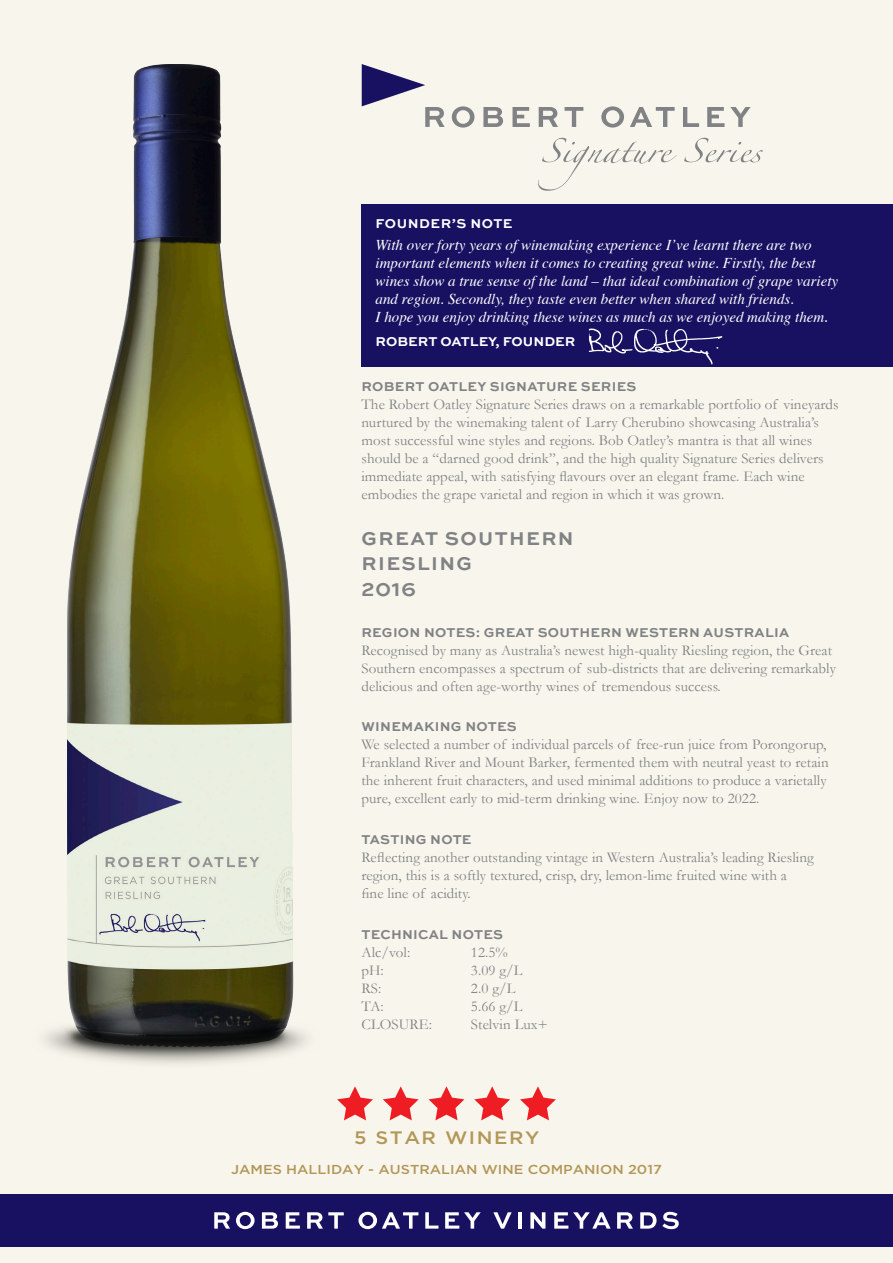
<style>
.page{position:relative;width:893px;height:1263px;background:#f8f6ec}
.page>*{position:absolute;margin:0;border:0;box-sizing:border-box;transform-origin:0 0}
.Wine_Name_Heading{font:700 19.5px "Sweet Sans Pro";letter-spacing:.07em;color:#808285}
.t1{font:500 18px "Gotham";letter-spacing:.075em;color:#b39758;scale:1.11 1}
.Body_Text{font:15px/18px "Garamond";letter-spacing:.005em;color:#808285}
.t2{font:italic 15px/18px "Times";color:#fff}
.Sub_Heading{font:700 13.5px "Sweet Sans Pro";letter-spacing:.02em;color:#808285}
.Sub_Heading-2{font:700 13.5px "Sweet Sans Pro";color:#fff}
.Sub_Heading-3{font:700 13.5px "Sweet Sans Pro";letter-spacing:.04em;color:#fff}
.t3{font:500 12.9px "Gotham";color:#b39758;scale:1.11 1}
.s1{font-size:16.5px}
</style>
<div class="page">
<svg style="left:383px;top:1086px;width:36px;height:34px"></svg>
<svg style="left:337px;top:1086px;width:36px;height:34px"></svg>
<svg style="left:429px;top:1086px;width:35px;height:34px"></svg>
<svg style="left:474px;top:1086px;width:36px;height:34px"></svg>
<svg style="left:520px;top:1086px;width:36px;height:34px"></svg>
<div style="left:0;top:1194px;width:893px;height:53px;background:#181162"></div>
<svg style="left:214px;top:1212px;width:16px;height:16px"></svg>
<svg style="left:236px;top:1212px;width:19px;height:17px"></svg>
<svg style="left:262px;top:1212px;width:16px;height:16px"></svg>
<svg style="left:286px;top:1212px;width:14px;height:16px"></svg>
<svg style="left:307px;top:1212px;width:37px;height:16px"></svg>
<svg style="left:358px;top:1212px;width:60px;height:17px"></svg>
<svg style="left:425px;top:1212px;width:13px;height:16px"></svg>
<svg style="left:445px;top:1212px;width:36px;height:16px"></svg>
<svg style="left:493px;top:1212px;width:19px;height:16px"></svg>
<hr style="left:518px;top:1212px;width:4px;height:16px;background:#fff">
<svg style="left:530px;top:1212px;width:15px;height:16px"></svg>
<svg style="left:554px;top:1212px;width:57px;height:16px"></svg>
<svg style="left:617px;top:1212px;width:16px;height:16px"></svg>
<svg style="left:640px;top:1212px;width:39px;height:17px"></svg>
<svg style="left:362px;top:64px;width:83px;height:63px"></svg>
<svg style="left:452px;top:106px;width:22px;height:22px"></svg>
<svg style="left:483px;top:107px;width:20px;height:20px"></svg>
<svg style="left:512px;top:107px;width:18px;height:20px"></svg>
<svg style="left:539px;top:107px;width:19px;height:20px"></svg>
<svg style="left:565px;top:107px;width:18px;height:20px"></svg>
<svg style="left:601px;top:106px;width:23px;height:22px"></svg>
<svg style="left:630px;top:107px;width:45px;height:20px"></svg>
<svg style="left:683px;top:107px;width:16px;height:20px"></svg>
<svg style="left:707px;top:107px;width:44px;height:20px"></svg>
<svg style="left:538px;top:138px;width:138px;height:53px"></svg>
<svg style="left:684px;top:138px;width:79px;height:24px"></svg>
<div style="left:361px;top:204px;width:532px;height:163px;background:#181162"></div>
<svg style="left:589px;top:328px;width:133px;height:36px"></svg>
<img style="left:67px;top:64px;width:226px;height:865px">
<img style="left:44px;top:929px;width:306px;height:169px">
<p class="Sub_Heading-3" style="left:376px;top:213px;width:138px">FOUNDER’S NOTE</p>
<p class="t2" style="left:376px;top:235px;width:437px">With over forty years of winemaking experience I’ve learnt there are two</p>
<p class="t2" style="left:376px;top:253px;width:464px">important elements when it comes to creating great wine. Firstly, the best wines show a true sense of the land – that ideal combination of grape variety and region. Secondly, they taste even better when shared with friends.</p>
<p class="t2" style="left:376px;top:307px;width:454px">I hope you enjoy drinking these wines as much as we enjoyed making them<span class="s1">.</span></p>
<p class="Sub_Heading-2" style="left:376px;top:331px;width:201px">ROBERT OATLEY, FOUNDER</p>
<p class="Sub_Heading" style="left:361px;top:376px;width:276px">ROBERT OATLEY SIGNATURE SERIES</p>
<p class="Body_Text" style="left:361px;top:395px;width:479px">The Robert Oatley Signature Series draws on a remarkable portfolio of vineyards</p>
<p class="Body_Text" style="left:361px;top:413px;width:459px">nurtured by the winemaking talent of Larry Cherubino showcasing Australia’s</p>
<p class="Body_Text" style="left:361px;top:431px;width:452px">most successful wine styles and regions. Bob Oatley’s mantra is that all wines</p>
<p class="Body_Text" style="left:361px;top:449px;width:464px">should be a “darned good drink”, and the high quality Signature Series delivers</p>
<p class="Body_Text" style="left:361px;top:467px;width:445px">immediate appeal, with satisfying flavours over an elegant frame. Each wine</p>
<p class="Body_Text" style="left:361px;top:485px;width:364px">embodies the grape varietal and region in which it was grown.</p>
<p class="Wine_Name_Heading" style="left:362px;top:523px;width:214px">GREAT SOUTHERN</p>
<p class="Wine_Name_Heading" style="left:362px;top:549px;width:112px">RIESLING</p>
<p class="Wine_Name_Heading" style="left:361px;top:574px;width:56px">2016</p>
<p class="Sub_Heading" style="left:361px;top:622px;width:429px">REGION NOTES: GREAT SOUTHERN WESTERN AUSTRALIA</p>
<p class="Body_Text" style="left:361px;top:641px;width:472px">Recognised by many as Australia’s newest high-quality Riesling region, the Great</p>
<p class="Body_Text" style="left:361px;top:659px;width:476px">Southern encompasses a spectrum of sub-districts that are delivering remarkably</p>
<p class="Body_Text" style="left:361px;top:677px;width:361px">delicious and often age-worthy wines of tremendous success.</p>
<p class="Sub_Heading" style="left:361px;top:717px;width:157px">WINEMAKING NOTES</p>
<p class="Body_Text" style="left:361px;top:736px;width:469px">We selected a number of individual parcels of free-run juice from Porongorup, Frankland River and Mount Barker, fermented them with neutral yeast to retain the inherent fruit characters, and used minimal additions to produce a varietally pure, excellent early to mid-term drinking wine. Enjoy now to 2022.</p>
<p class="Sub_Heading" style="left:361px;top:830px;width:112px">TASTING NOTE</p>
<p class="Body_Text" style="left:361px;top:848px;width:454px">Reflecting another outstanding vintage in Western Australia’s leading Riesling</p>
<p class="Body_Text" style="left:361px;top:866px;width:427px">region, this is a softly textured, crisp, dry, lemon-lime fruited wine with a</p>
<p class="Body_Text" style="left:361px;top:884px;width:111px">fine line of acidity.</p>
<p class="Sub_Heading" style="left:361px;top:924px;width:143px">TECHNICAL NOTES</p>
<p class="Body_Text" style="left:361px;top:943px;width:50px">Alc/vol:</p>
<p class="Body_Text" style="left:471px;top:943px;width:39px">12.5%</p>
<p class="Body_Text" style="left:361px;top:961px;width:24px">pH:</p>
<p class="Body_Text" style="left:471px;top:961px;width:53px">3.09 g/L</p>
<p class="Body_Text" style="left:361px;top:979px;width:21px">RS:</p>
<p class="Body_Text" style="left:471px;top:979px;width:46px">2.0 g/L</p>
<p class="Body_Text" style="left:361px;top:997px;width:24px">TA:</p>
<p class="Body_Text" style="left:471px;top:997px;width:53px">5.66 g/L</p>
<p class="Body_Text" style="left:361px;top:1015px;width:72px">CLOSURE:</p>
<p class="Body_Text" style="left:471px;top:1015px;width:78px">Stelvin Lux+</p>
<p class="t1" style="left:354px;top:1127px;width:168px">5 STAR WINERY</p>
<p class="t3" style="left:231px;top:1162px;width:390px">JAMES HALLIDAY - AUSTRALIAN WINE COMPANION 2017</p>
</div>
